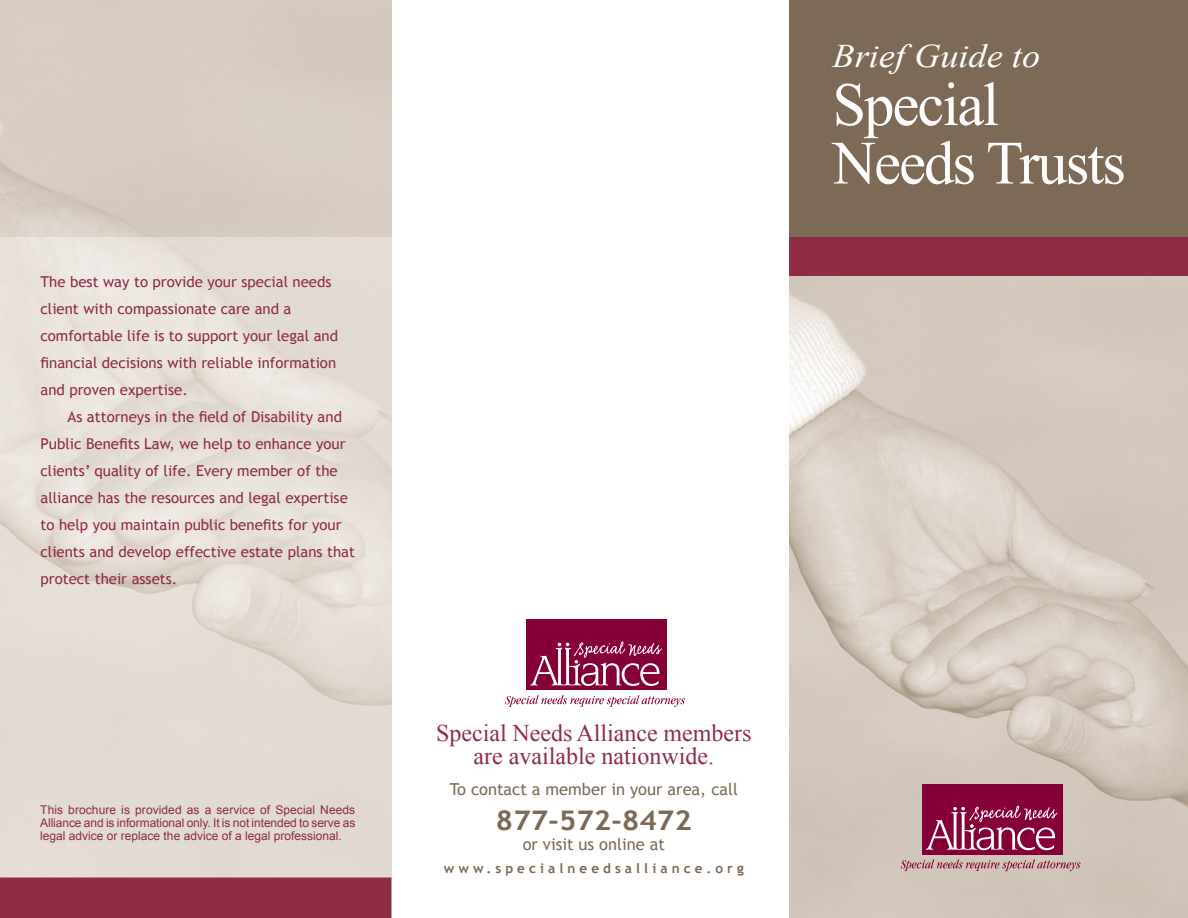
<style>
.page{position:relative;width:1188px;height:918px;background:#fff}
.page>*{position:absolute;margin:0;border:0;box-sizing:border-box;transform-origin:0 0}
.t1{font:61.5px/58.5px "Times New Roman";letter-spacing:-.03em;color:#fff}
.t2{font:italic 33px "Times New Roman";color:#fff;scale:1.1 1}
.t3{font:700 27px "Trebuchet MS";color:#7d6a56;scale:1.1 1}
.t4{font:24px/22.5px "Times New Roman";color:#8e2c46;text-align:center}
.t5{font:16.5px "Trebuchet MS";color:#7d6a56}
.t6{font:15px/27px "Trebuchet MS";color:#8e2c46}
.t7{font:700 13.5px "Trebuchet MS";letter-spacing:.3em;color:#7d6a56}
.t8{font:12px/12.8px "Arial";color:#8e2c46;text-align:justify}
</style>
<div class="page">
<img style="left:790px;top:276px;width:398px;height:642px">
<div style="left:790px;top:0;width:398px;height:238px;background:#7d6a56"></div>
<div style="left:0;top:878px;width:392px;height:40px;background:#8e2c46"></div>
<div style="left:790px;top:237px;width:398px;height:39px;background:#8e2c46"></div>
<div style="left:0;top:0;width:391px;height:236px;background:#d8cdc2"></div>
<div style="left:526px;top:620px;width:141px;height:70px;background:#860038"></div>
<svg style="left:530px;top:641px;width:132px;height:45px"></svg>
<svg style="left:505px;top:695px;width:180px;height:12px"></svg>
<div style="left:922px;top:784px;width:141px;height:70px;background:#860038"></div>
<svg style="left:926px;top:806px;width:131px;height:44px"></svg>
<svg style="left:901px;top:859px;width:180px;height:12px;background:#c19d9f"></svg>
<p class="t6" style="left:40px;top:268px;width:299px">The best way to provide your special needs client with compassionate care and a comfortable life is to support your legal and financial decisions with reliable information and proven expertise.</p>
<p class="t6" style="left:40px;top:403px;width:316px;text-indent:27px">As attorneys in the field of Disability and Public Benefits Law, we help to enhance your clients’ quality of life. Every member of the alliance has the resources and legal expertise to help you maintain public benefits for your clients and develop effective estate plans that protect their assets.</p>
<p class="t8" style="left:40px;top:804px;width:317px">This brochure is provided as a service of Special Needs Alliance and is informational only. It is not intended to serve as legal advice or replace the advice of a legal professional.</p>
<h2 class="t2" style="left:832px;top:36px;width:190px">Brief Guide to</h2>
<h1 class="t1" style="left:832px;top:74px;width:295px">Special<br>Needs Trusts</h1>
<h3 class="t4" style="left:436px;top:722px;width:317px">Special Needs Alliance members are available nationwide.</h3>
<p class="t5" style="left:450px;top:780px;width:290px">To contact a member in your area, call</p>
<h3 class="t3" style="left:496px;top:803px;width:180px">877-572-8472</h3>
<p class="t5" style="left:523px;top:834px;width:144px">or visit us online at</p>
<p class="t7" style="left:444px;top:860px;width:302px">www.specialneedsalliance.org</p>
</div>
